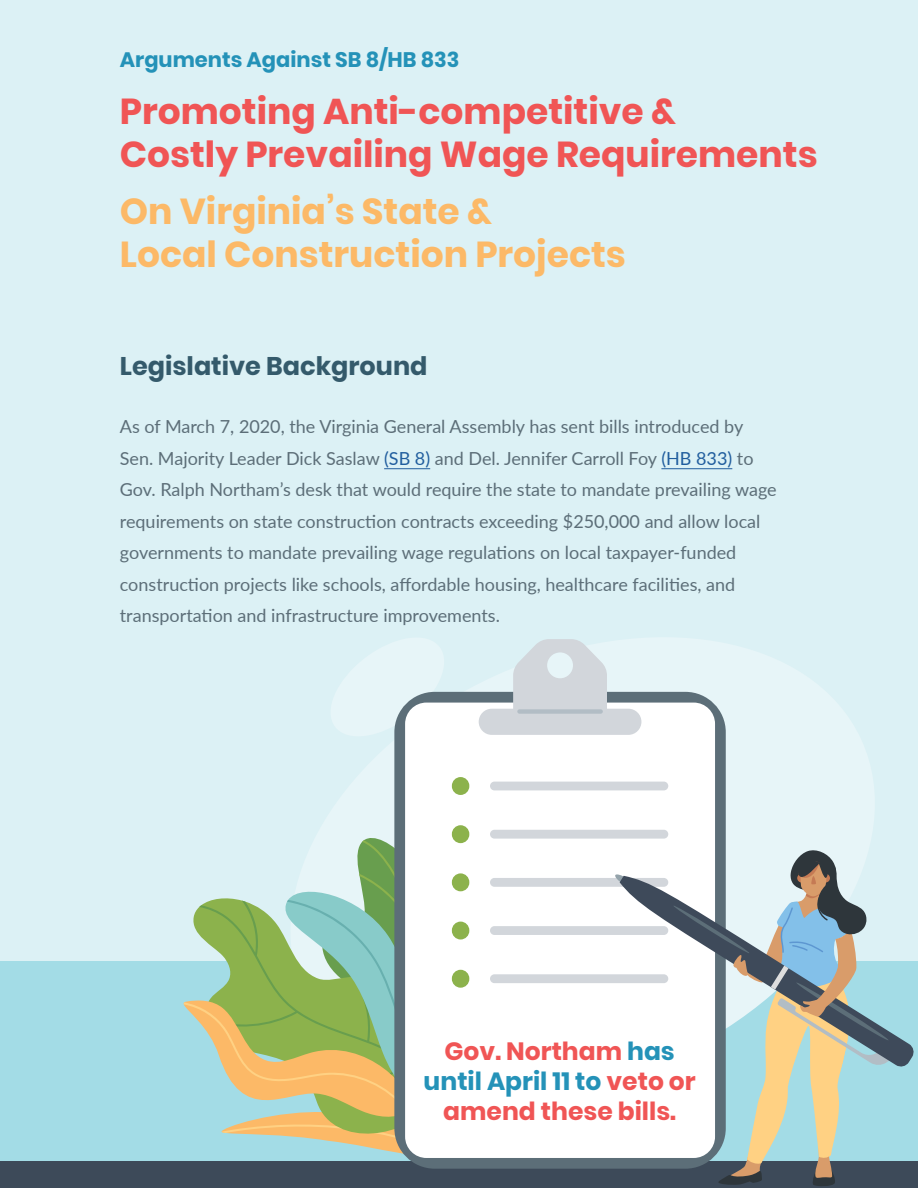
<style>
.page{position:relative;width:918px;height:1188px;background:#dcf1f5}
.page>*{position:absolute;margin:0;border:0;box-sizing:border-box;transform-origin:0 0}
.t1{font:700 36px/43.2px "Poppins";color:#f05555}
.t2{font:700 36px/43.2px "Poppins";color:#fcb967}
.t3{font:700 25.5px "Poppins";color:#345a6b}
.t4{font:700 24.9px/30px "Poppins";color:#f05555;text-align:center}
.t5{font:700 21px "Poppins";color:#2492b8}
.t6{font:18px/31.5px "Lato";color:#5c6e78}
.s1{color:#215e9e}
.s2{color:#2492b8}
</style>
<div class="page">
<div style="left:0;top:961px;width:918px;height:227px;background:#a3dce6"></div>
<div style="left:0;top:1161px;width:918px;height:27px;background:#3d4a59"></div>
<svg style="left:322px;top:638px;width:552px;height:210px;fill:#e7f5f8"></svg>
<svg style="left:184px;top:826px;width:219px;height:328px"></svg>
<div style="left:394px;top:692px;width:332px;height:477px;background:#5c6e78;border-radius:40px"></div>
<div style="left:405px;top:703px;width:310px;height:455px;background:#fff;border-radius:21px"></div>
<div style="left:479px;top:709px;width:162px;height:26px;background:#d2d6db;border-radius:13px"></div>
<svg style="left:513px;top:639px;width:94px;height:70px"></svg>
<div style="left:490px;top:782px;width:178px;height:8px;background:#d2d6db;border-radius:4px"></div>
<div style="left:452px;top:777px;width:17px;height:18px;background:#8cb24c;border-radius:9px"></div>
<div style="left:490px;top:830px;width:178px;height:9px;background:#d2d6db;border-radius:4px"></div>
<div style="left:452px;top:825px;width:17px;height:18px;background:#8cb24c;border-radius:9px"></div>
<div style="left:490px;top:878px;width:178px;height:9px;background:#d2d6db;border-radius:4px"></div>
<div style="left:452px;top:873px;width:17px;height:18px;background:#8cb24c;border-radius:9px"></div>
<div style="left:490px;top:926px;width:178px;height:9px;background:#d2d6db;border-radius:4px"></div>
<div style="left:452px;top:922px;width:17px;height:18px;background:#8cb24c;border-radius:9px"></div>
<div style="left:490px;top:974px;width:178px;height:9px;background:#d2d6db;border-radius:4px"></div>
<div style="left:452px;top:970px;width:17px;height:18px;background:#8cb24c;border-radius:9px"></div>
<div style="left:517px;top:709px;width:86px;height:5px;background:#b2bdc5;border-radius:2px"></div>
<svg style="left:615px;top:874px;width:10px;height:9px"></svg>
<svg style="left:620px;top:876px;width:294px;height:191px"></svg>
<svg style="left:673px;top:848px;width:221px;height:338px"></svg>
<hr style="left:384px;top:468px;width:46px;height:1px;background:#215e9e">
<hr style="left:661px;top:468px;width:71px;height:1px;background:#215e9e">
<p class="t5" style="left:120px;top:48px;width:341px">Arguments Against SB 8/HB 833</p>
<h1 class="t1" style="left:120px;top:90px;width:699px">Promoting Anti-competitive &amp;<br>Costly Prevailing Wage Requirements</h1>
<h1 class="t2" style="left:120px;top:190px;width:508px">On Virginia’s State &amp;<br>Local Construction Projects</h1>
<h2 class="t3" style="left:120px;top:351px;width:309px">Legislative Background</h2>
<p class="t6" style="left:120px;top:410px;width:658px">As of March 7, 2020, the Virginia General Assembly has sent bills introduced by Sen. Majority Leader Dick Saslaw <span class="s1">(SB 8)</span> and Del. Jennifer Carroll Foy <span class="s1">(HB 833)</span> to Gov. Ralph Northam’s desk that would require the state to mandate prevailing wage requirements on state construction contracts exceeding $250,000 and allow local governments to mandate prevailing wage regulations on local taxpayer-funded construction projects like schools, affordable housing, healthcare facilities, and transportation and infrastructure improvements.</p>
<h3 class="t4" style="left:424px;top:1036px;width:274px">Gov. Northam <span class="s2">has until April 11 to</span> veto or amend these bills.</h3>
</div>
